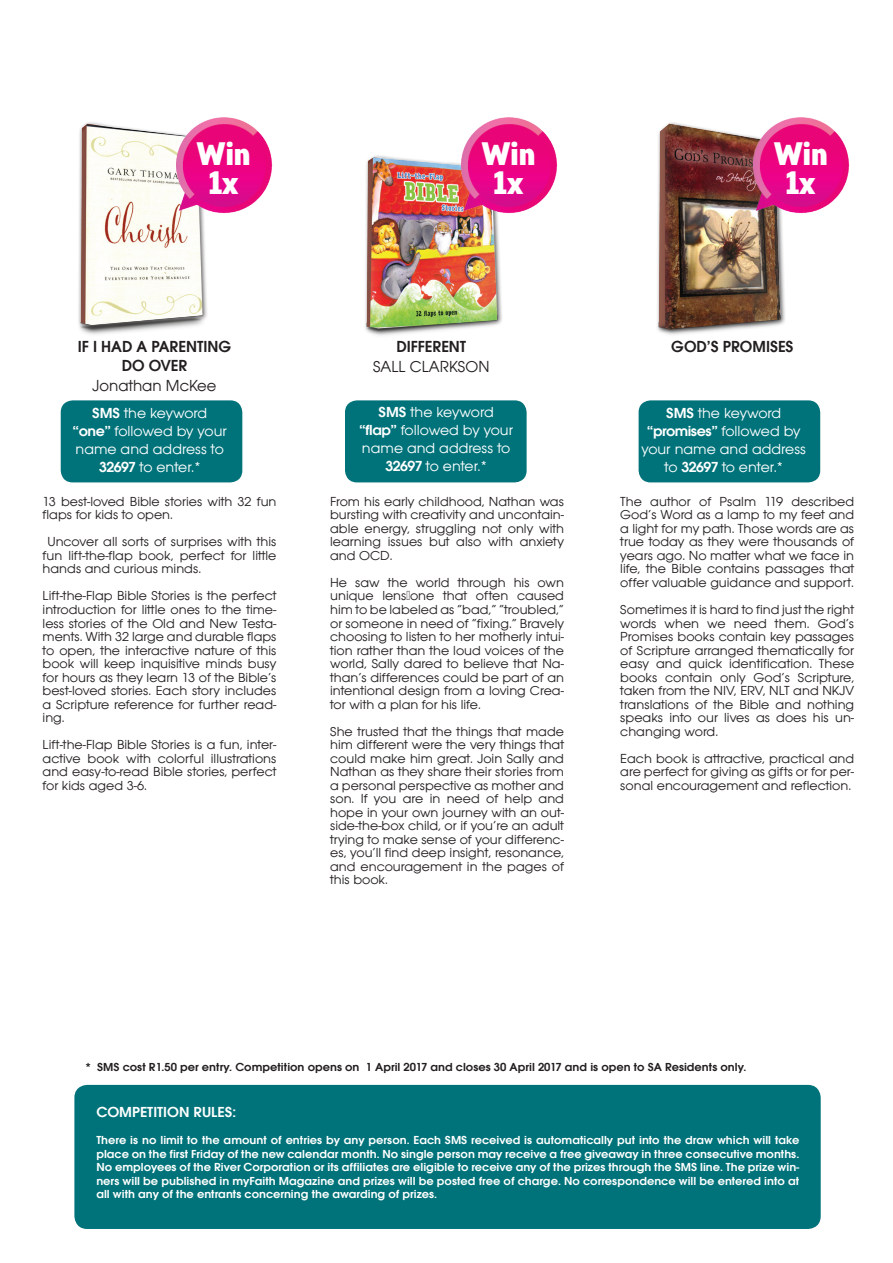
<style>
.page{position:relative;width:893px;height:1263px;background:#fff}
.page>*{position:absolute;margin:0;border:0;box-sizing:border-box;transform-origin:0 0}
.t1{font:33px "Kyrial Sans Pro Black Cond";color:#fff}
.t2{font:600 16.5px/19.8px "Avant Gar Got Itc TEE";color:#231f20;text-align:center}
.t3{font:16.5px "Avant Gar Got Itc TEE";color:#231f20}
.t4{font:15px/18px "Avant Gar Got Itc TEE";color:#fff;text-align:center;scale:1.05 1}
.t5{font:600 15px "Avant Gar Got Itc TEE";color:#fff;scale:1.05 1}
.t6{font:13.5px/13.5px "Avant Gar Got Itc TEE";color:#231f20;text-align:justify;scale:1.05 1}
.t7{font:600 12px/13.5px "Avant Gar Got Itc TEE";color:#fff;text-align:justify;scale:1.05 1}
.t8{font:600 12px "Avant Gar Got Itc TEE";color:#231f20;scale:1.05 1}
.s1{font-weight:600}
</style>
<div class="page">
<div style="left:74px;top:1085px;width:747px;height:144px;background:#00737a;border-radius:13px"></div>
<div style="left:60px;top:400px;width:183px;height:83px;background:#00737a;border-radius:13px"></div>
<div style="left:59px;top:399px;width:185px;height:85px;border:2px solid #fff;border-radius:13px"></div>
<img style="left:78px;top:122px;width:129px;height:212px">
<img style="left:174px;top:117px;width:99px;height:98px">
<div style="left:344px;top:400px;width:183px;height:83px;background:#00737a;border-radius:13px"></div>
<div style="left:343px;top:399px;width:185px;height:85px;border:2px solid #fff;border-radius:13px"></div>
<img style="left:365px;top:155px;width:137px;height:180px">
<img style="left:459px;top:117px;width:99px;height:98px">
<div style="left:638px;top:400px;width:183px;height:83px;background:#00737a;border-radius:13px"></div>
<div style="left:637px;top:399px;width:185px;height:85px;border:2px solid #fff;border-radius:13px"></div>
<img style="left:657px;top:122px;width:128px;height:212px">
<img style="left:751px;top:117px;width:99px;height:98px">
<p class="t1" style="left:196px;top:128px;width:56px">Win</p>
<p class="t1" style="left:209px;top:157px;width:31px">1x</p>
<p class="t1" style="left:481px;top:128px;width:56px">Win</p>
<p class="t1" style="left:494px;top:157px;width:31px">1x</p>
<p class="t1" style="left:774px;top:128px;width:56px">Win</p>
<p class="t1" style="left:786px;top:157px;width:31px">1x</p>
<p class="t2" style="left:78px;top:336px;width:155px">IF I HAD A PARENTING<br>DO OVER</p>
<p class="t3" style="left:93px;top:376px;width:125px">Jonathan McKee</p>
<p class="t4" style="left:92px;top:404px;width:111px"><span class="s1">SMS</span> the keyword</p>
<p class="t4" style="left:73px;top:422px;width:148px"><span class="s1">“one”</span> followed by your name and address to<br><span class="s1">32697</span> to enter.*</p>
<p class="t6" style="left:43px;top:495px;width:224px">13 best-loved Bible stories with 32 fun flaps for kids to open.</p>
<p class="t6" style="left:43px;top:535px;width:224px;text-indent:5px">Uncover all sorts of surprises with this fun lift-the-flap book, perfect for little hands and curious minds.</p>
<p class="t6" style="left:43px;top:589px;width:224px">Lift-the-Flap Bible Stories is the perfect introduction for little ones to the time&shy;less stories of the Old and New Testa&shy;ments. With 32 large and durable flaps to open, the interactive nature of this book will keep inquisitive minds busy for hours as they learn 13 of the Bible’s best-loved stories. Each story includes a Scripture reference for further read&shy;ing.</p>
<p class="t6" style="left:43px;top:738px;width:224px">Lift-the-Flap Bible Stories is a fun, inter&shy;active book with colorful illustrations and easy-to-read Bible stories, perfect for kids aged 3-6.</p>
<p class="t2" style="left:396px;top:337px;width:71px">DIFFERENT</p>
<p class="t3" style="left:373px;top:357px;width:118px">SALL CLARKSON</p>
<p class="t4" style="left:379px;top:403px;width:111px"><span class="s1">SMS</span> the keyword</p>
<p class="t4" style="left:359px;top:421px;width:148px"><span class="s1">“flap”</span> followed by your name and address to<br><span class="s1">32697</span> to enter.*</p>
<p class="t6" style="left:330px;top:495px;width:224px">From his early childhood, Nathan was bursting with creativity and uncontain&shy;able energy, struggling not only with learning issues but also with anxiety and OCD.</p>
<p class="t6" style="left:330px;top:576px;width:224px">He saw the world through his own unique lens―one that often caused him to be labeled as “bad,” “troubled,” or someone in need of “fixing.” Bravely choosing to listen to her motherly intui&shy;tion rather than the loud voices of the world, Sally dared to believe that Na&shy;than’s differences could be part of an intentional design from a loving Crea&shy;tor with a plan for his life.</p>
<p class="t6" style="left:330px;top:724px;width:224px">She trusted that the things that made him different were the very things that could make him great. Join Sally and Nathan as they share their stories from a personal perspective as mother and son. If you are in need of help and hope in your own journey with an out&shy;side-the-box child, or if you’re an adult trying to make sense of your differenc&shy;es, you’ll find deep insight, resonance, and encouragement in the pages of this book.</p>
<p class="t2" style="left:671px;top:337px;width:124px">GOD’S PROMISES</p>
<p class="t4" style="left:666px;top:404px;width:111px"><span class="s1">SMS</span> the keyword</p>
<p class="t4" style="left:641px;top:422px;width:158px"><span class="s1">“promises”</span> followed by your name and address to <span class="s1">32697</span> to enter.*</p>
<p class="t6" style="left:620px;top:495px;width:224px">The author of Psalm 119 described God’s Word as a lamp to my feet and a light for my path. Those words are as true today as they were thousands of years ago. No matter what we face in life, the Bible contains passages that offer valuable guidance and support.</p>
<p class="t6" style="left:620px;top:603px;width:224px">Sometimes it is hard to find just the right words when we need them. God’s Promises books contain key passages of Scripture arranged thematically for easy and quick identification. These books contain only God’s Scripture, taken from the NIV, ERV, NLT and NKJV translations of the Bible and nothing speaks into our lives as does his un&shy;changing word.</p>
<p class="t6" style="left:620px;top:751px;width:224px">Each book is attractive, practical and are perfect for giving as gifts or for per&shy;sonal encouragement and reflection.</p>
<p class="t8" style="left:85px;top:1060px;width:631px">* SMS cost R1.50 per entry. Competition opens on 1 April 2017 and closes 30 April 2017 and is open to SA Residents only.</p>
<p class="t5" style="left:96px;top:1103px;width:134px">COMPETITION RULES:</p>
<p class="t7" style="left:96px;top:1133px;width:671px">There is no limit to the amount of entries by any person. Each SMS received is automatically put into the draw which will take place on the first Friday of the new calendar month. No single person may receive a free giveaway in three consecutive months.<br>No employees of the River Corporation or its affiliates are eligible to receive any of the prizes through the SMS line. The prize win&shy;ners will be published in myFaith Magazine and prizes will be posted free of charge. No correspondence will be entered into at all with any of the entrants concerning the awarding of prizes.</p>
</div>
